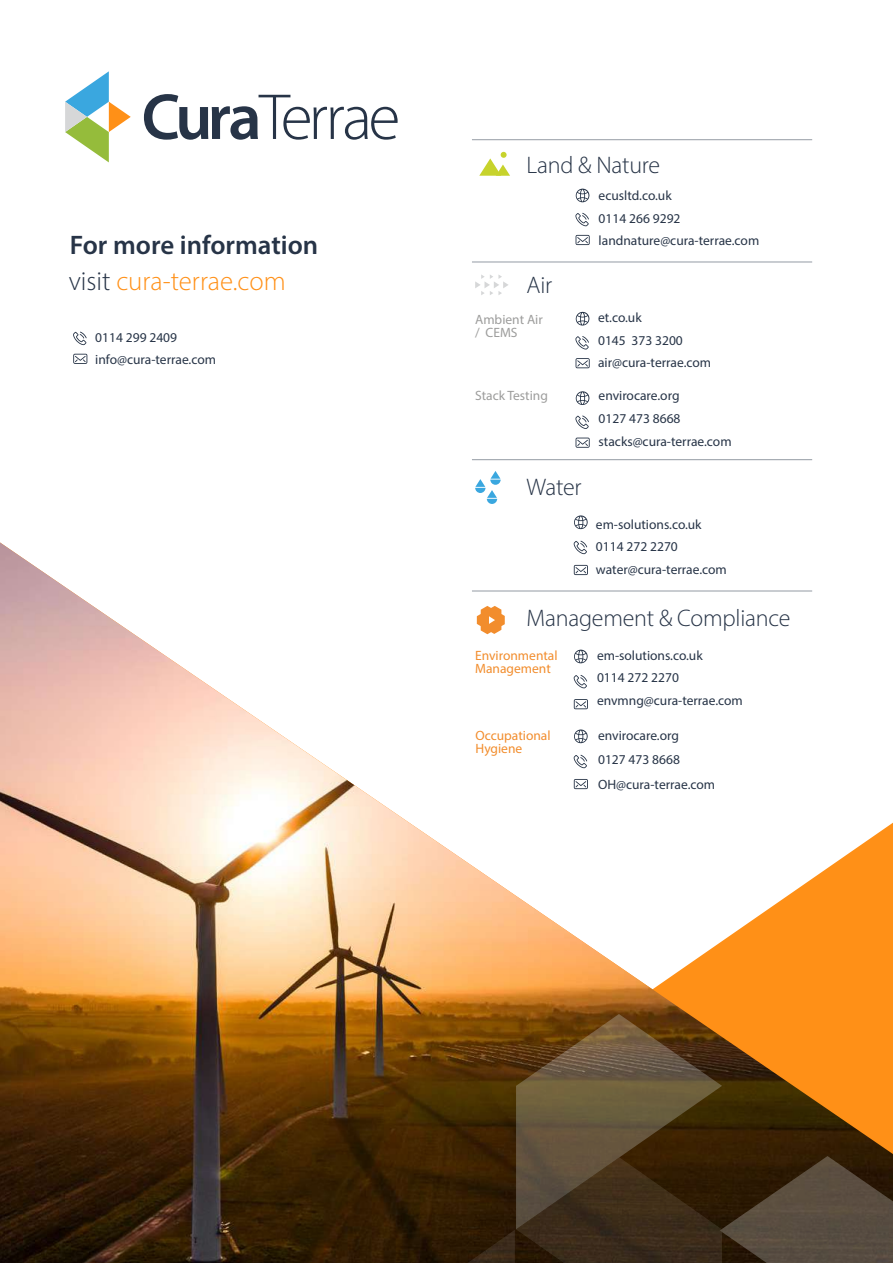
<style>
.page{position:relative;width:893px;height:1263px;background:#fff}
.page>*{position:absolute;margin:0;border:0;box-sizing:border-box;transform-origin:0 0}
.t1{font:300 26.85px "Myriad Pro";color:#ff9017}
.t2{font:600 26.85px "Myriad Pro";color:#273447}
.t3{font:300 24px "Myriad Pro";letter-spacing:-.01em;color:#273447}
.t4{font:13.5px/22.5px "Myriad Pro";color:#273447}
.t5{font:13.5px/13.5px "Myriad Pro";color:#f28d2d}
.t6{font:13.5px/13.5px "Myriad Pro";color:#9d9d9c}
.s1{color:#273447}
</style>
<div class="page">
<img style="left:0;top:542px;width:893px;height:721px">
<svg style="left:144px;top:94px;width:254px;height:46px"></svg>
<svg style="left:65px;top:71px;width:66px;height:91px"></svg>
<svg style="left:302px;top:1014px;width:591px;height:249px;background:#5d3d16"></svg>
<svg style="left:475px;top:275px;width:33px;height:20px"></svg>
<svg style="left:479px;top:152px;width:31px;height:24px"></svg>
<svg style="left:475px;top:471px;width:26px;height:33px"></svg>
<svg style="left:477px;top:606px;width:28px;height:28px"></svg>
<svg style="left:576px;top:235px;width:14px;height:10px"></svg>
<svg style="left:575px;top:213px;width:14px;height:13px"></svg>
<svg style="left:576px;top:189px;width:13px;height:13px"></svg>
<svg style="left:73px;top:354px;width:14px;height:10px"></svg>
<svg style="left:73px;top:332px;width:14px;height:13px"></svg>
<svg style="left:576px;top:358px;width:14px;height:10px"></svg>
<svg style="left:575px;top:336px;width:14px;height:13px"></svg>
<svg style="left:576px;top:312px;width:13px;height:14px"></svg>
<svg style="left:576px;top:438px;width:14px;height:10px"></svg>
<svg style="left:575px;top:415px;width:14px;height:14px"></svg>
<svg style="left:576px;top:391px;width:13px;height:14px"></svg>
<svg style="left:574px;top:565px;width:14px;height:10px"></svg>
<svg style="left:574px;top:541px;width:13px;height:13px"></svg>
<svg style="left:574px;top:515px;width:14px;height:14px"></svg>
<svg style="left:574px;top:699px;width:14px;height:10px"></svg>
<svg style="left:574px;top:675px;width:13px;height:13px"></svg>
<svg style="left:574px;top:650px;width:14px;height:13px"></svg>
<svg style="left:574px;top:779px;width:14px;height:10px"></svg>
<svg style="left:574px;top:755px;width:13px;height:13px"></svg>
<svg style="left:574px;top:729px;width:14px;height:14px"></svg>
<hr style="left:472px;top:262px;width:340px;height:1px;background:#273447">
<hr style="left:472px;top:139px;width:340px;height:1px;background:#273447">
<hr style="left:472px;top:459px;width:340px;height:1px;background:#273447">
<hr style="left:472px;top:591px;width:340px;height:1px;background:#273447">
<h1 class="t2" style="left:70px;top:228px;width:250px">For more information</h1>
<h1 class="t1" style="left:69px;top:264px;width:219px"><span class="s1">visit</span> cura-terrae.com</h1>
<p class="t4" style="left:95px;top:326px;width:122px">0114 299 2409 info@cura-terrae.com</p>
<h2 class="t3" style="left:527px;top:151px;width:135px">Land &amp; Nature</h2>
<h2 class="t3" style="left:527px;top:271px;width:27px">Air</h2>
<p class="t6" style="left:475px;top:312px;width:69px">Ambient Air / CEMS</p>
<p class="t6" style="left:475px;top:389px;width:74px">Stack Testing</p>
<h2 class="t3" style="left:527px;top:473px;width:56px">Water</h2>
<p class="t4" style="left:599px;top:184px;width:162px">ecusltd.co.uk<br>0114 266 9292 landnature@cura-terrae.com</p>
<p class="t4" style="left:598px;top:306px;width:115px">et.co.uk<br>0145 373 3200 air@cura-terrae.com</p>
<p class="t4" style="left:599px;top:384px;width:134px">envirocare.org<br>0127 473 8668 stacks@cura-terrae.com</p>
<p class="t4" style="left:596px;top:513px;width:132px">em-solutions.co.uk<br>0114 272 2270 water@cura-terrae.com</p>
<h2 class="t3" style="left:527px;top:604px;width:265px">Management &amp; Compliance</h2>
<p class="t5" style="left:475px;top:648px;width:84px">Environmental<br>Management</p>
<p class="t5" style="left:475px;top:728px;width:77px">Occupational<br>Hygiene</p>
<p class="t4" style="left:597px;top:644px;width:147px">em-solutions.co.uk<br>0114 272 2270 envmng@cura-terrae.com</p>
<p class="t4" style="left:598px;top:722px;width:119px;line-height:24.8px">envirocare.org<br>0127 473 8668<br>OH@cura-terrae.com</p>
</div>
